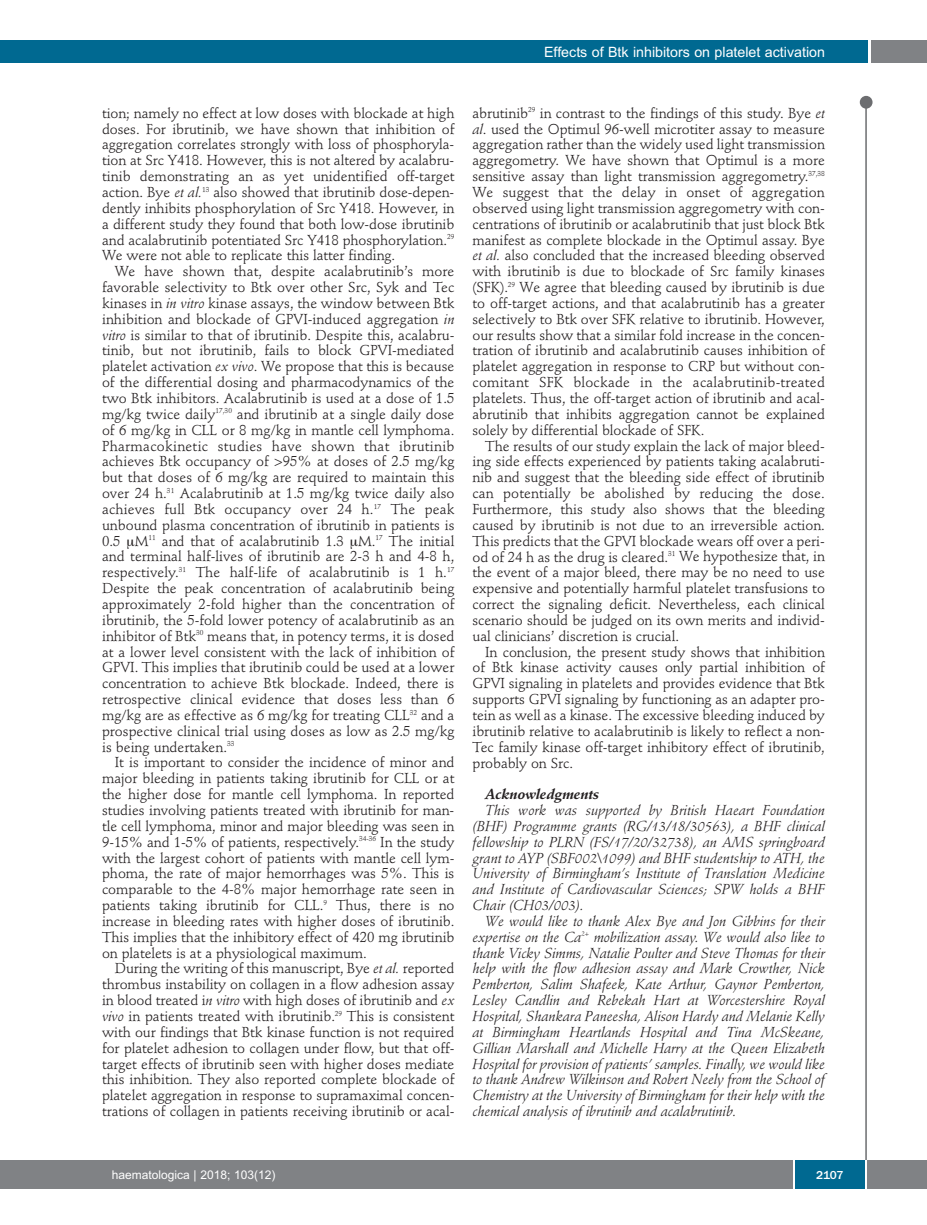
<style>
.page{position:relative;width:927px;height:1225px;background:#fff}
.page>*{position:absolute;margin:0;border:0;box-sizing:border-box;transform-origin:0 0}
.t1{font:14.25px/15.9px "Stempel Schneidler";letter-spacing:-.005em;color:#231f20;text-align:justify}
.t2{font:italic 14.25px/15.9px "Stempel Schneidler";letter-spacing:-.005em;color:#231f20;text-align:justify}
.t3{font:14.25px "Arial";color:#fff}
.t4{font:italic 700 14.25px "Stempel Schneidler";letter-spacing:-.005em;color:#231f20}
.t5{font:12px "Arial";color:#fff}
.t6{font:500 12px "Franklin Gothic";color:#fff}
.s1{font-style:italic}
</style>
<div class="page">
<div style="left:860px;top:96px;width:12px;height:13px;background:#6c6d70;border-radius:50%"></div>
<hr style="left:865px;top:98px;width:2px;height:1062px;background:#6c6d70">
<div style="left:871px;top:40px;width:56px;height:22px;background:#808285"></div>
<div style="left:18px;top:40px;width:849px;height:22px;background:#006991"></div>
<div style="left:17px;top:1160px;width:910px;height:28px;background:#808285"></div>
<div style="left:795px;top:1160px;width:70px;height:28px;background:#006991"></div>
<hr style="left:793px;top:1160px;width:2px;height:28px;background:#fff">
<hr style="left:865px;top:1160px;width:2px;height:28px;background:#fff">
<div style="left:0;top:40px;width:19px;height:22px;background:#006991"></div>
<div style="left:0;top:1160px;width:18px;height:28px;background:#808285"></div>
<p class="t3" style="left:544px;top:44px;width:282px">Effects of Btk inhibitors on platelet activation</p>
<p class="t1" style="left:102px;top:106px;width:354px">tion; namely no effect at low doses with blockade at high doses. For ibrutinib, we have shown that inhibition of aggregation correlates strongly with loss of phosphoryla&shy;tion at Src Y418. However, this is not altered by acalabru&shy;tinib demonstrating an as yet unidentified off-target action. Bye <span class="s1">et al.</span><sup>13</sup> also showed that ibrutinib dose-depen&shy;dently inhibits phosphorylation of Src Y418. However, in a different study they found that both low-dose ibrutinib and acalabrutinib potentiated Src Y418 phosphorylation.<sup>29<br></sup>We were not able to replicate this latter finding.</p>
<p class="t1" style="left:102px;top:265px;width:354px;text-indent:13px">We have shown that, despite acalabrutinib’s more favorable selectivity to Btk over other Src, Syk and Tec kinases in <span class="s1">in vitro</span> kinase assays, the window between Btk inhibition and blockade of GPVI-induced aggregation <span class="s1">in vitro</span> is similar to that of ibrutinib. Despite this, acalabru&shy;tinib, but not ibrutinib, fails to block GPVI-mediated platelet activation <span class="s1">ex vivo</span>. We propose that this is because of the differential dosing and pharmacodynamics of the two Btk inhibitors. Acalabrutinib is used at a dose of 1.5 mg/kg twice daily<sup>17,30</sup> and ibrutinib at a single daily dose of 6 mg/kg in CLL or 8 mg/kg in mantle cell lymphoma.<br>Pharmacokinetic studies have shown that ibrutinib achieves Btk occupancy of &gt;95% at doses of 2.5 mg/kg but that doses of 6 mg/kg are required to maintain this over 24 h.<sup>31</sup> Acalabrutinib at 1.5 mg/kg twice daily also achieves full Btk occupancy over 24 h.<sup>17</sup> The peak unbound plasma concentration of ibrutinib in patients is 0.5 M<sup>11</sup> and that of acalabrutinib 1.3 M.<sup>17</sup> The initial and terminal half-lives of ibrutinib are 2-3 h and 4-8 h, respectively.<sup>31</sup> The half-life of acalabrutinib is 1 h.<sup>17<br></sup>Despite the peak concentration of acalabrutinib being approximately 2-fold higher than the concentration of ibrutinib, the 5-fold lower potency of acalabrutinib as an inhibitor of Btk<sup>30</sup> means that, in potency terms, it is dosed at a lower level consistent with the lack of inhibition of GPVI. This implies that ibrutinib could be used at a lower concentration to achieve Btk blockade. Indeed, there is retrospective clinical evidence that doses less than 6 mg/kg are as effective as 6 mg/kg for treating CLL<sup>32</sup> and a prospective clinical trial using doses as low as 2.5 mg/kg is being undertaken.<sup>33</sup></p>
<p class="t1" style="left:102px;top:756px;width:354px;text-indent:13px">It is important to consider the incidence of minor and major bleeding in patients taking ibrutinib for CLL or at the higher dose for mantle cell lymphoma. In reported studies involving patients treated with ibrutinib for man&shy;tle cell lymphoma, minor and major bleeding was seen in 9-15% and 1-5% of patients, respectively.<sup>34-36</sup> In the study with the largest cohort of patients with mantle cell lym&shy;phoma, the rate of major hemorrhages was 5%. This is comparable to the 4-8% major hemorrhage rate seen in patients taking ibrutinib for CLL.<sup>9</sup> Thus, there is no increase in bleeding rates with higher doses of ibrutinib.<br>This implies that the inhibitory effect of 420 mg ibrutinib on platelets is at a physiological maximum.</p>
<p class="t1" style="left:102px;top:962px;width:354px;text-indent:13px">During the writing of this manuscript, Bye <span class="s1">et al.</span> reported thrombus instability on collagen in a flow adhesion assay in blood treated i<span class="s1">n vitro</span> with high doses of ibrutinib and <span class="s1">ex vivo</span> in patients treated with ibrutinib.<sup>29</sup> This is consistent with our findings that Btk kinase function is not required for platelet adhesion to collagen under flow, but that off&shy;target effects of ibrutinib seen with higher doses mediate this inhibition. They also reported complete blockade of platelet aggregation in response to supramaximal concen&shy;trations of collagen in patients receiving ibrutinib or acal-</p>
<p class="t1" style="left:472px;top:106px;width:354px">abrutinib<sup>29</sup> in contrast to the findings of this study. Bye <span class="s1">et al</span>. used the Optimul 96-well microtiter assay to measure aggregation rather than the widely used light transmission aggregometry. We have shown that Optimul is a more sensitive assay than light transmission aggregometry.<sup>37,38<br></sup>We suggest that the delay in onset of aggregation observed using light transmission aggregometry with con&shy;centrations of ibrutinib or acalabrutinib that just block Btk manifest as complete blockade in the Optimul assay. Bye <span class="s1">et al.</span> also concluded that the increased bleeding observed with ibrutinib is due to blockade of Src family kinases (SFK).<sup>29</sup> We agree that bleeding caused by ibrutinib is due to off-target actions, and that acalabrutinib has a greater selectively to Btk over SFK relative to ibrutinib. However, our results show that a similar fold increase in the concen&shy;tration of ibrutinib and acalabrutinib causes inhibition of platelet aggregation in response to CRP but without con&shy;comitant SFK blockade in the acalabrutinib-treated platelets. Thus, the off-target action of ibrutinib and acal&shy;abrutinib that inhibits aggregation cannot be explained solely by differential blockade of SFK.</p>
<p class="t1" style="left:472px;top:439px;width:354px;text-indent:13px">The results of our study explain the lack of major bleed&shy;ing side effects experienced by patients taking acalabruti&shy;nib and suggest that the bleeding side effect of ibrutinib can potentially be abolished by reducing the dose.<br>Furthermore, this study also shows that the bleeding caused by ibrutinib is not due to an irreversible action.<br>This predicts that the GPVI blockade wears off over a peri&shy;od of 24 h as the drug is cleared.<sup>31</sup> We hypothesize that, in the event of a major bleed, there may be no need to use expensive and potentially harmful platelet transfusions to correct the signaling deficit. Nevertheless, each clinical scenario should be judged on its own merits and individ&shy;ual clinicians’ discretion is crucial.</p>
<p class="t1" style="left:472px;top:645px;width:354px;text-indent:13px">In conclusion, the present study shows that inhibition of Btk kinase activity causes only partial inhibition of GPVI signaling in platelets and provides evidence that Btk supports GPVI signaling by functioning as an adapter pro&shy;tein as well as a kinase. The excessive bleeding induced by ibrutinib relative to acalabrutinib is likely to reflect a non-Tec family kinase off-target inhibitory effect of ibrutinib, probably on Src.</p>
<p class="t4" style="left:485px;top:788px;width:116px">Acknowledgments</p>
<p class="t2" style="left:472px;top:803px;width:354px;text-indent:13px">This work was supported by British Haeart Foundation (BHF) Programme grants (RG/13/18/30563), a BHF clinical fellowship to PLRN (FS/17/20/32738), an AMS springboard grant to AYP (SBF002\1099) and BHF studentship to ATH, the University of Birmingham’s Institute of Translation Medicine and Institute of Cardiovascular Sciences; SPW holds a BHF Chair (CH03/003).</p>
<p class="t2" style="left:472px;top:914px;width:354px;text-indent:13px">We would like to thank Alex Bye and Jon Gibbins for their expertise on the Ca<sup>2+</sup> mobilization assay. We would also like to thank Vicky Simms, Natalie Poulter and Steve Thomas for their help with the flow adhesion assay and Mark Crowther, Nick Pemberton, Salim Shafeek, Kate Arthur, Gaynor Pemberton, Lesley Candlin and Rebekah Hart at Worcestershire Royal Hospital, Shankara Paneesha, Alison Hardy and Melanie Kelly at Birmingham Heartlands Hospital and Tina McSkeane, Gillian Marshall and Michelle Harry at the Queen Elizabeth Hospital for provision of patients’ samples. Finally, we would like to thank Andrew Wilkinson and Robert Neely from the School of Chemistry at the University of Birmingham for their help with the chemical analysis of ibrutinib and acalabrutinib.</p>
<p class="t5" style="left:112px;top:1167px;width:165px">haematologica | 2018; 103(12)</p>
<p class="t6" style="left:816px;top:1167px;width:29px">2107</p>
</div>
